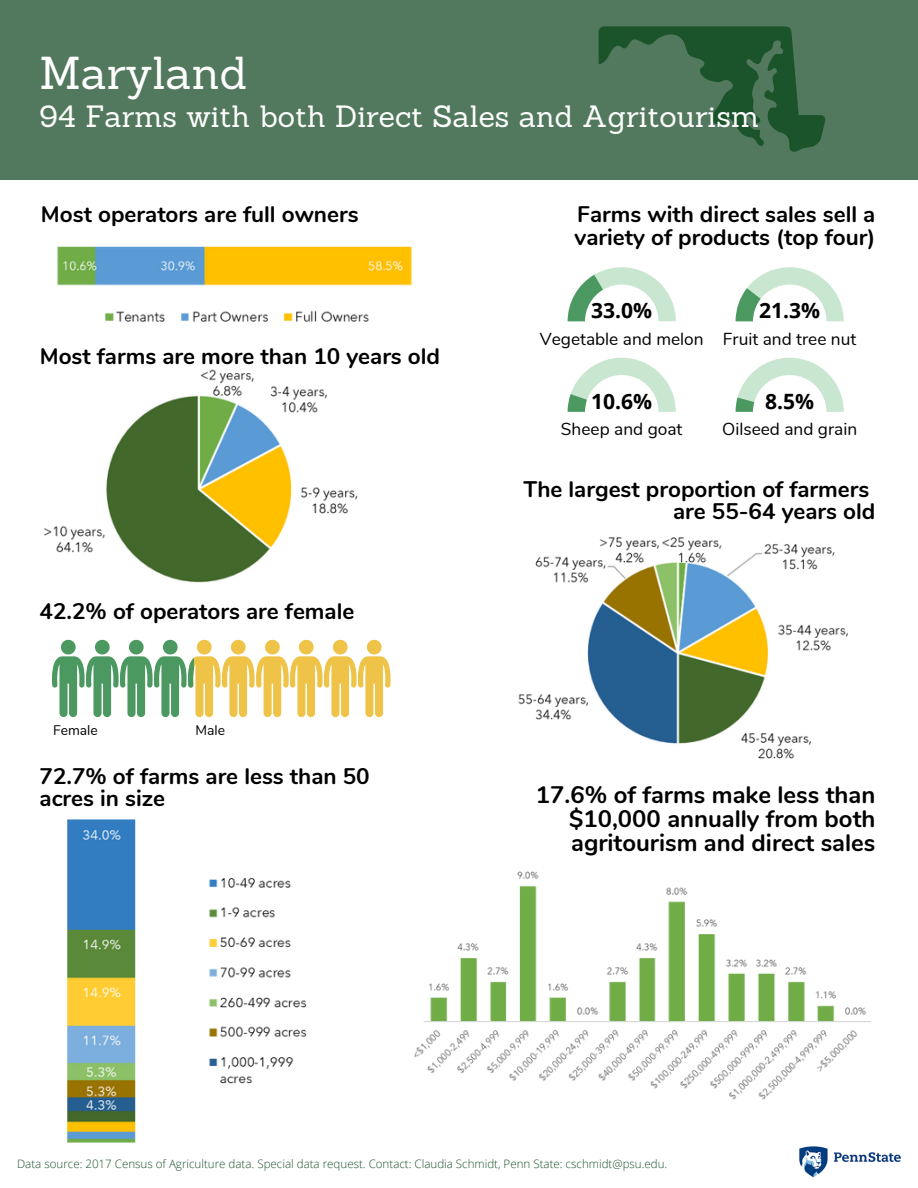
<style>
.page{position:relative;width:918px;height:1188px;background:#fff}
.page>*{position:absolute;margin:0;border:0;box-sizing:border-box;transform-origin:0 0}
.t1{font:45px "Sanchez";color:#fff}
.t2{font:30px "Sanchez";color:#fff}
.t3{font:700 23.85px/23.9px "Nunito";color:#000;text-align:justify}
.t4{font:700 22.5px/22.5px "Nunito";color:#000}
.t5{font:700 21px "Open Sans";color:#000}
.t6{font:17.25px "Nunito";color:#000}
.t7{font:13.95px "Nunito";color:#000}
.t8{font:300 11.55px "Open Sans";color:#1b542b}
</style>
<div class="page">
<div style="left:0;top:0;width:918px;height:180px;background:#52795d"></div>
<svg style="left:736px;top:267px;width:108px;height:54px"></svg>
<svg style="left:568px;top:267px;width:108px;height:54px"></svg>
<svg style="left:568px;top:358px;width:108px;height:54px"></svg>
<svg style="left:736px;top:358px;width:108px;height:54px"></svg>
<img style="left:799px;top:1146px;width:102px;height:32px">
<img style="left:67px;top:819px;width:240px;height:324px">
<img style="left:57px;top:246px;width:355px;height:76px">
<img style="left:414px;top:871px;width:457px;height:229px">
<img style="left:518px;top:537px;width:330px;height:222px">
<img style="left:44px;top:369px;width:314px;height:214px">
<svg style="left:52px;top:639px;width:339px;height:78px"></svg>
<svg style="left:599px;top:26px;width:227px;height:126px"></svg>
<p class="t1" style="left:40px;top:44px;width:209px">Maryland</p>
<p class="t2" style="left:40px;top:97px;width:721px">94 Farms with both Direct Sales and Agritourism</p>
<p class="t4" style="left:41px;top:204px;width:319px">Most operators are full owners</p>
<p class="t4" style="left:40px;top:346px;width:402px">Most farms are more than 10 years old</p>
<p class="t4" style="left:40px;top:600px;width:316px">42.2% of operators are female</p>
<p class="t7" style="left:53px;top:721px;width:46px">Female</p>
<p class="t7" style="left:195px;top:721px;width:31px">Male</p>
<p class="t4" style="left:40px;top:765px;width:332px">72.7% of farms are less than 50 acres in size</p>
<p class="t4" style="left:575px;top:204px;width:302px">Farms with direct sales sell a variety of products (top four)</p>
<p class="t5" style="left:591px;top:296px;width:63px">33.0%</p>
<p class="t5" style="left:759px;top:296px;width:63px">21.3%</p>
<p class="t6" style="left:540px;top:327px;width:165px">Vegetable and melon</p>
<p class="t6" style="left:723px;top:327px;width:135px">Fruit and tree nut</p>
<p class="t5" style="left:591px;top:386px;width:63px">10.6%</p>
<p class="t5" style="left:765px;top:386px;width:51px">8.5%</p>
<p class="t6" style="left:561px;top:418px;width:123px">Sheep and goat</p>
<p class="t6" style="left:722px;top:418px;width:137px">Oilseed and grain</p>
<p class="t4" style="left:524px;top:478px;width:347px">The largest proportion of farmers</p>
<p class="t4" style="left:673px;top:501px;width:204px">are 55-64 years old</p>
<p class="t3" style="left:569px;top:784px;width:308px;text-indent:-33px">17.6% of farms make less than $10,000 annually from both agritourism and direct sales</p>
<p class="t8" style="left:17px;top:1155px;width:652px">Data source: 2017 Census of Agriculture data. Special data request. Contact: Claudia Schmidt, Penn State: cschmidt@psu.edu.</p>
</div>
